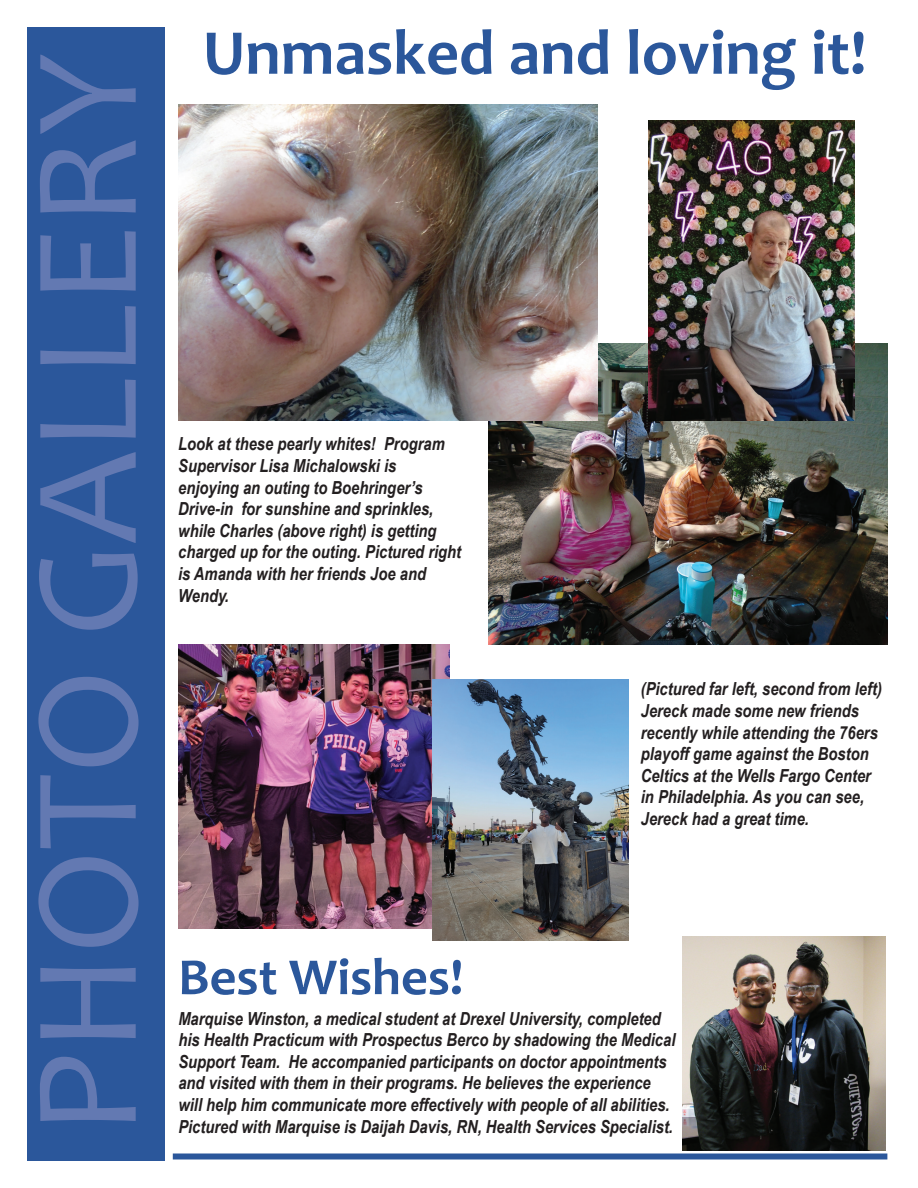
<style>
.page{position:relative;width:918px;height:1188px;background:#fff}
.page>*{position:absolute;margin:0;border:0;box-sizing:border-box;transform-origin:0 0}
.t1{font:150px "Candara";color:#6379b2}
.t2{font:700 64.5px "Candara";color:#2b579b}
.t3{font:700 52.5px "Candara";color:#2b579b}
.t4{font:italic 700 18px/21.6px "Arial Narrow";color:#231f20}
</style>
<div class="page">
<div style="left:27px;top:27px;width:138px;height:1134px;background:#2b579b"></div>
<div style="left:173px;top:1154px;width:714px;height:6px;background:#2b579b"></div>
<img style="left:488px;top:344px;width:399px;height:300px">
<img style="left:178px;top:104px;width:420px;height:317px">
<img style="left:649px;top:120px;width:206px;height:301px">
<img style="left:682px;top:937px;width:204px;height:213px">
<img style="left:178px;top:644px;width:272px;height:285px">
<img style="left:432px;top:679px;width:196px;height:262px">
<h1 class="t1" style="left:-7px;top:1135px;width:1083px;rotate:-90deg">PHOTO GALLERY</h1>
<h2 class="t2" style="left:203px;top:12px;width:665px">Unmasked and loving it!</h2>
<p class="t4" style="left:178px;top:432px;width:284px">Look at these pearly whites! Program<br>Supervisor Lisa Michalowski is enjoying an outing to Boehringer’s<br>Drive-in for sunshine and sprinkles, while Charles (above right) is getting charged up for the outing. Pictured right is Amanda with her friends Joe and<br>Wendy.</p>
<h3 class="t3" style="left:178px;top:944px;width:286px">Best Wishes!</h3>
<p class="t4" style="left:641px;top:677px;width:243px">(Pictured far left, second from left)<br>Jereck made some new friends recently while attending the 76ers playoff game against the Boston<br>Celtics at the Wells Fargo Center in Philadelphia. As you can see,<br>Jereck had a great time.</p>
<p class="t4" style="left:178px;top:1007px;width:499px">Marquise Winston, a medical student at Drexel University, completed his Health Practicum with Prospectus Berco by shadowing the Medical Support Team. He accompanied participants on doctor appointments and visited with them in their programs. He believes the experience will help him communicate more effectively with people of all abilities.<br>Pictured with Marquise is Daijah Davis, RN, Health Services Specialist.</p>
</div>
